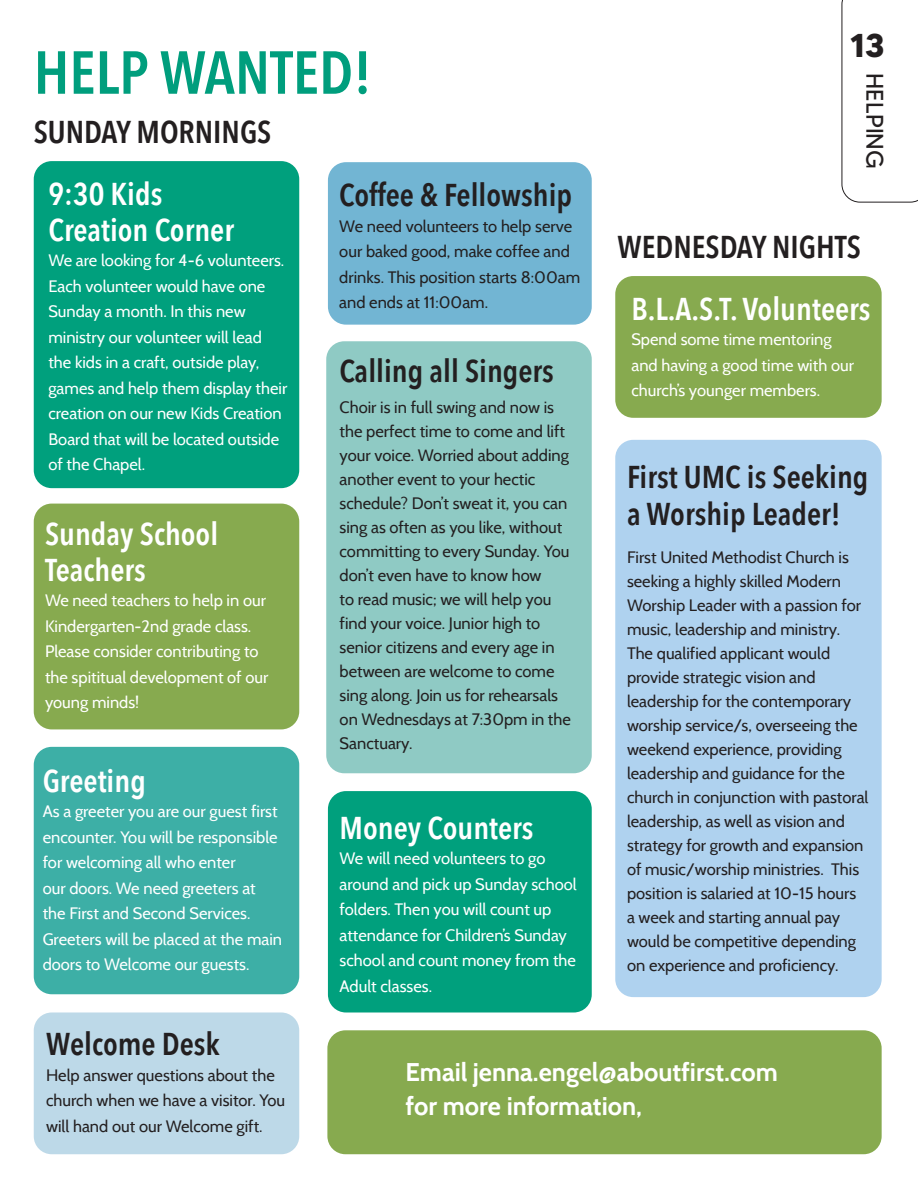
<style>
.page{position:relative;width:918px;height:1188px;background:#fff}
.page>*{position:absolute;margin:0;border:0;box-sizing:border-box;transform-origin:0 0}
.t1{font:600 60px "Avenir Next Condensed";color:#009e7d}
.t2{font:700 33px "MADETOMMY";color:#231f20}
.t3{font:600 31.5px/37.5px "Avenir Next Condensed";color:#231f20}
.t4{font:600 31.5px/36px "Avenir Next Condensed";color:#fff}
.t5{font:700 25.5px/34.5px "Cabin";color:#fff}
.t6{font:24px "MADETOMMY";color:#231f20}
.t7{font:16.5px/24px "Cabin";color:#231f20}
.t8{font:16.5px/25.5px "Cabin";color:#fff}
</style>
<div class="page">
<div style="left:327px;top:1030px;width:555px;height:124px;background:#87aa4f;border-radius:18px"></div>
<div style="left:34px;top:747px;width:265px;height:247px;background:#3dafa6;border-radius:18px"></div>
<svg style="left:842px;top:0;width:76px;height:203px"></svg>
<div style="left:328px;top:162px;width:264px;height:163px;background:#72b5d3;border-radius:18px"></div>
<div style="left:615px;top:440px;width:267px;height:557px;background:#afd2ef;border-radius:18px"></div>
<div style="left:326px;top:341px;width:266px;height:432px;background:#8fcac4;border-radius:18px"></div>
<div style="left:615px;top:276px;width:267px;height:142px;background:#87aa4f;border-radius:18px"></div>
<div style="left:328px;top:791px;width:264px;height:222px;background:#00a07d;border-radius:18px"></div>
<div style="left:34px;top:161px;width:265px;height:327px;background:#00a07d;border-radius:18px"></div>
<div style="left:34px;top:1012px;width:265px;height:142px;background:#bdd9e8;border-radius:18px"></div>
<div style="left:34px;top:504px;width:265px;height:225px;background:#87aa4f;border-radius:18px"></div>
<p class="t1" style="left:34px;top:21px;width:340px">HELP WANTED!</p>
<p class="t3" style="left:34px;top:112px;width:239px">SUNDAY MORNINGS</p>
<p class="t4" style="left:48px;top:175px;width:187px">9:30 Kids<br>Creation Corner</p>
<p class="t8" style="left:48px;top:248px;width:240px">We are looking for 4-6 volunteers.<br>Each volunteer would have one<br>Sunday a month. In this new ministry our volunteer will lead the kids in a craft, outside play, games and help them display their creation on our new Kids Creation<br>Board that will be located outside of the Chapel.</p>
<p class="t4" style="left:45px;top:515px;width:175px">Sunday School<br>Teachers</p>
<p class="t8" style="left:45px;top:587px;width:225px">We need teachers to help in our<br>Kindergarten-2nd grade class.<br>Please consider contributing to the spititual development of our young minds!</p>
<p class="t4" style="left:43px;top:762px;width:105px">Greeting</p>
<p class="t8" style="left:43px;top:798px;width:241px">As a greeter you are our guest first encounter. You will be responsible for welcoming all who enter<br>our doors. We need greeters at the First and Second Services.<br>Greeters will be placed at the main doors to Welcome our guests.</p>
<p class="t3" style="left:339px;top:176px;width:234px">Coffee &amp; Fellowship</p>
<p class="t7" style="left:339px;top:213px;width:242px;line-height:25.5px">We need volunteers to help serve our baked good, make coffee and drinks. This position starts 8:00am and ends at 11:00am.</p>
<p class="t3" style="left:340px;top:352px;width:216px">Calling all Singers</p>
<p class="t7" style="left:340px;top:395px;width:233px">Choir is in full swing and now is the perfect time to come and lift your voice. Worried about adding another event to your hectic schedule? Don’t sweat it, you can sing as often as you like, without committing to every Sunday. You don’t even have to know how<br>to read music; we will help you find your voice. Junior high to senior citizens and every age in between are welcome to come sing along. Join us for rehearsals on Wednesdays at 7:30pm in the<br>Sanctuary.</p>
<p class="t4" style="left:340px;top:809px;width:196px">Money Counters</p>
<p class="t8" style="left:340px;top:846px;width:239px">We will need volunteers to go around and pick up Sunday school folders. Then you will count up attendance for Children’s Sunday school and count money from the<br>Adult classes.</p>
<p class="t2" style="left:850px;top:25px;width:36px">13</p>
<p class="t6" style="left:890px;top:73px;width:97px;rotate:90deg">HELPING</p>
<p class="t3" style="left:618px;top:228px;width:245px">WEDNESDAY NIGHTS</p>
<p class="t4" style="left:631px;top:290px;width:241px">B.L.A.S.T. Volunteers</p>
<p class="t8" style="left:631px;top:326px;width:224px">Spend some time mentoring and having a good time with our church’s younger members.</p>
<p class="t3" style="left:627px;top:457px;width:243px">First UMC is Seeking a Worship Leader!</p>
<p class="t7" style="left:627px;top:545px;width:243px">First United Methodist Church is seeking a highly skilled Modern<br>Worship Leader with a passion for music, leadership and ministry.<br>The qualified applicant would provide strategic vision and leadership for the contemporary worship service/s, overseeing the weekend experience, providing leadership and guidance for the church in conjunction with pastoral leadership, as well as vision and strategy for growth and expansion of music/worship ministries. This position is salaried at 10-15 hours<br>a week and starting annual pay would be competitive depending on experience and proficiency.</p>
<p class="t3" style="left:46px;top:1025px;width:175px">Welcome Desk</p>
<p class="t7" style="left:46px;top:1062px;width:241px;line-height:25.5px">Help answer questions about the church when we have a visitor. You will hand out our Welcome gift.</p>
<p class="t5" style="left:406px;top:1055px;width:374px">Email jenna.engel@aboutfirst.com for more information,</p>
</div>
